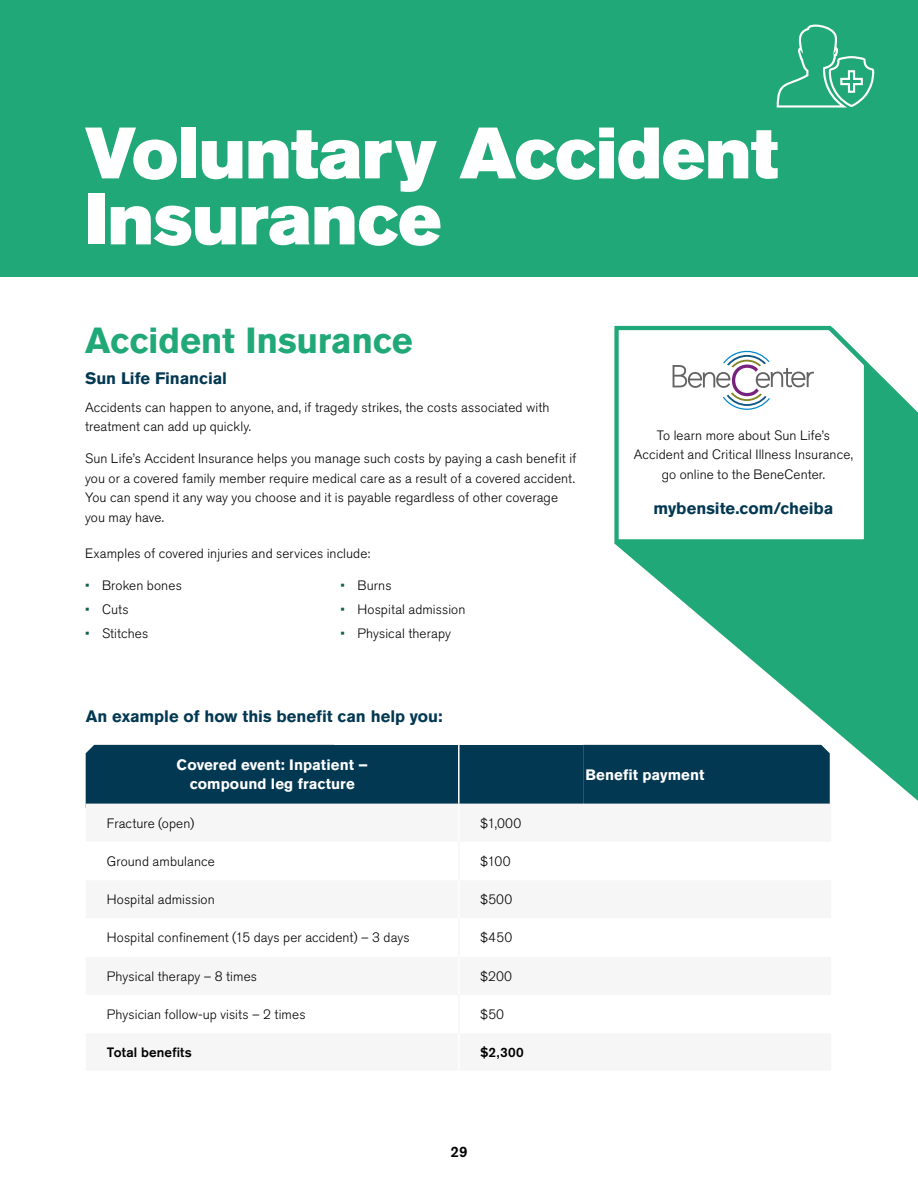
<style>
.page{position:relative;width:918px;height:1188px;background:#fff}
.page>*{position:absolute;margin:0;border:0;box-sizing:border-box;transform-origin:0 0}
.Export-Styles_Export-H1{font:72px/66px "Akzidenz Grotesk BQ Super";letter-spacing:-.005em;color:#fff}
.Export-Styles_Export-H2{font:700 36px "Akzidenz Grotesk BQ";letter-spacing:-.005em;color:#21a878}
.Export-Styles_Export-H5{font:700 16.5px "Akzidenz Grotesk BQ";color:#033852}
.Export-Styles_Bold_Website_URL{font:700 16.5px "Akzidenz Grotesk BQ";color:#033852}
.Export-Styles_Export-Table_Header{font:700 15px/19.5px "Akzidenz Grotesk BQ";letter-spacing:.005em;color:#fff;text-align:center}
.t1{font:500 15px "Akzidenz Grotesk BQ";color:#000}
.Export-Styles_Export-P{font:300 13.5px/19.5px "Akzidenz Grotesk BQ";letter-spacing:.01em;color:#000}
.Export-Styles_Export-Table_Body{font:300 13.5px "Akzidenz Grotesk BQ";letter-spacing:.01em;color:#000}
.Export-Styles_Export-Table_Body-2{font:500 13.5px "Akzidenz Grotesk BQ";letter-spacing:.01em;color:#000}
.s1{color:#146145}
</style>
<div class="page">
<svg style="left:614px;top:365px;width:304px;height:436px;fill:#21a878"></svg>
<svg style="left:614px;top:325px;width:256px;height:221px"></svg>
<div style="left:0;top:0;width:918px;height:276px;background:#21a878"></div>
<svg style="left:776px;top:24px;width:99px;height:84px"></svg>
<div style="left:86px;top:745px;width:248px;height:59px;background:#033852"></div>
<div style="left:334px;top:745px;width:249px;height:63px;background:#033852"></div>
<div style="left:583px;top:745px;width:247px;height:59px;background:#033852"></div>
<svg style="left:334px;top:804px;width:249px;height:4px"></svg>
<hr style="left:458px;top:745px;width:2px;height:59px;background:#fff">
<hr style="left:458px;top:804px;width:2px;height:38px;background:#fff">
<hr style="left:458px;top:842px;width:2px;height:38px;background:#f6f6f6">
<hr style="left:458px;top:918px;width:2px;height:39px;background:#f6f6f6">
<hr style="left:458px;top:995px;width:2px;height:38px;background:#f6f6f6">
<svg style="left:673px;top:351px;width:141px;height:59px"></svg>
<h1 class="Export-Styles_Export-H1" style="left:85px;top:121px;width:695px">Voluntary Accident<br>Insurance</h1>
<h2 class="Export-Styles_Export-H2" style="left:85px;top:319px;width:329px">Accident Insurance</h2>
<p class="Export-Styles_Export-H5" style="left:85px;top:368px;width:143px">Sun Life Financial</p>
<p class="Export-Styles_Export-P" style="left:85px;top:397px;width:466px">Accidents can happen to anyone, and, if tragedy strikes, the costs associated with treatment can add up quickly.</p>
<p class="Export-Styles_Export-P" style="left:85px;top:449px;width:493px">Sun Life’s Accident Insurance helps you manage such costs by paying a cash benefit if you or a covered family member require medical care as a result of a covered accident.<br>You can spend it any way you choose and it is payable regardless of other coverage you may have.</p>
<p class="Export-Styles_Export-P" style="left:85px;top:544px;width:287px">Examples of covered injuries and services include:</p>
<p class="Export-Styles_Export-P" style="left:85px;top:576px;width:98px"><span class="s1">•</span> Broken bones</p>
<p class="Export-Styles_Export-P" style="left:85px;top:600px;width:45px"><span class="s1">•</span> Cuts</p>
<p class="Export-Styles_Export-P" style="left:85px;top:624px;width:65px"><span class="s1">•</span> Stitches</p>
<p class="Export-Styles_Export-P" style="left:341px;top:576px;width:52px"><span class="s1">•</span> Burns</p>
<p class="Export-Styles_Export-P" style="left:341px;top:600px;width:126px"><span class="s1">•</span> Hospital admission</p>
<p class="Export-Styles_Export-P" style="left:341px;top:624px;width:112px"><span class="s1">•</span> Physical therapy</p>
<p class="Export-Styles_Export-P" style="left:634px;top:426px;width:221px;text-align:center">To learn more about Sun Life’s<br>Accident and Critical Illness Insurance, go online to the BeneCenter.</p>
<p class="Export-Styles_Bold_Website_URL" style="left:653px;top:499px;width:181px">mybensite.com/cheiba</p>
<p class="Export-Styles_Export-H5" style="left:86px;top:706px;width:359px">An example of how this benefit can help you:</p>
<p class="Export-Styles_Export-Table_Header" style="left:177px;top:755px;width:193px">Covered event: Inpatient – compound leg fracture</p>
<p class="Export-Styles_Export-Table_Header" style="left:585px;top:765px;width:121px">Benefit payment</p>
<p class="Export-Styles_Export-Table_Body" style="left:107px;top:815px;width:89px">Fracture (open)</p>
<p class="Export-Styles_Export-Table_Body" style="left:480px;top:815px;width:43px">$1,000</p>
<p class="Export-Styles_Export-Table_Body" style="left:107px;top:854px;width:109px">Ground ambulance</p>
<p class="Export-Styles_Export-Table_Body" style="left:480px;top:854px;width:32px">$100</p>
<p class="Export-Styles_Export-Table_Body" style="left:107px;top:892px;width:109px">Hospital admission</p>
<p class="Export-Styles_Export-Table_Body" style="left:480px;top:892px;width:34px">$500</p>
<p class="Export-Styles_Export-Table_Body" style="left:107px;top:930px;width:304px">Hospital confinement (15 days per accident) – 3 days</p>
<p class="Export-Styles_Export-Table_Body" style="left:480px;top:930px;width:34px">$450</p>
<p class="Export-Styles_Export-Table_Body" style="left:107px;top:968px;width:152px">Physical therapy – 8 times</p>
<p class="Export-Styles_Export-Table_Body" style="left:480px;top:968px;width:34px">$200</p>
<p class="Export-Styles_Export-Table_Body" style="left:107px;top:1007px;width:200px">Physician follow-up visits – 2 times</p>
<p class="Export-Styles_Export-Table_Body" style="left:480px;top:1007px;width:26px">$50</p>
<p class="Export-Styles_Export-Table_Body-2" style="left:107px;top:1044px;width:86px">Total benefits</p>
<p class="Export-Styles_Export-Table_Body-2" style="left:480px;top:1044px;width:45px">$2,300</p>
<p class="t1" style="left:451px;top:1143px;width:18px">29</p>
</div>
